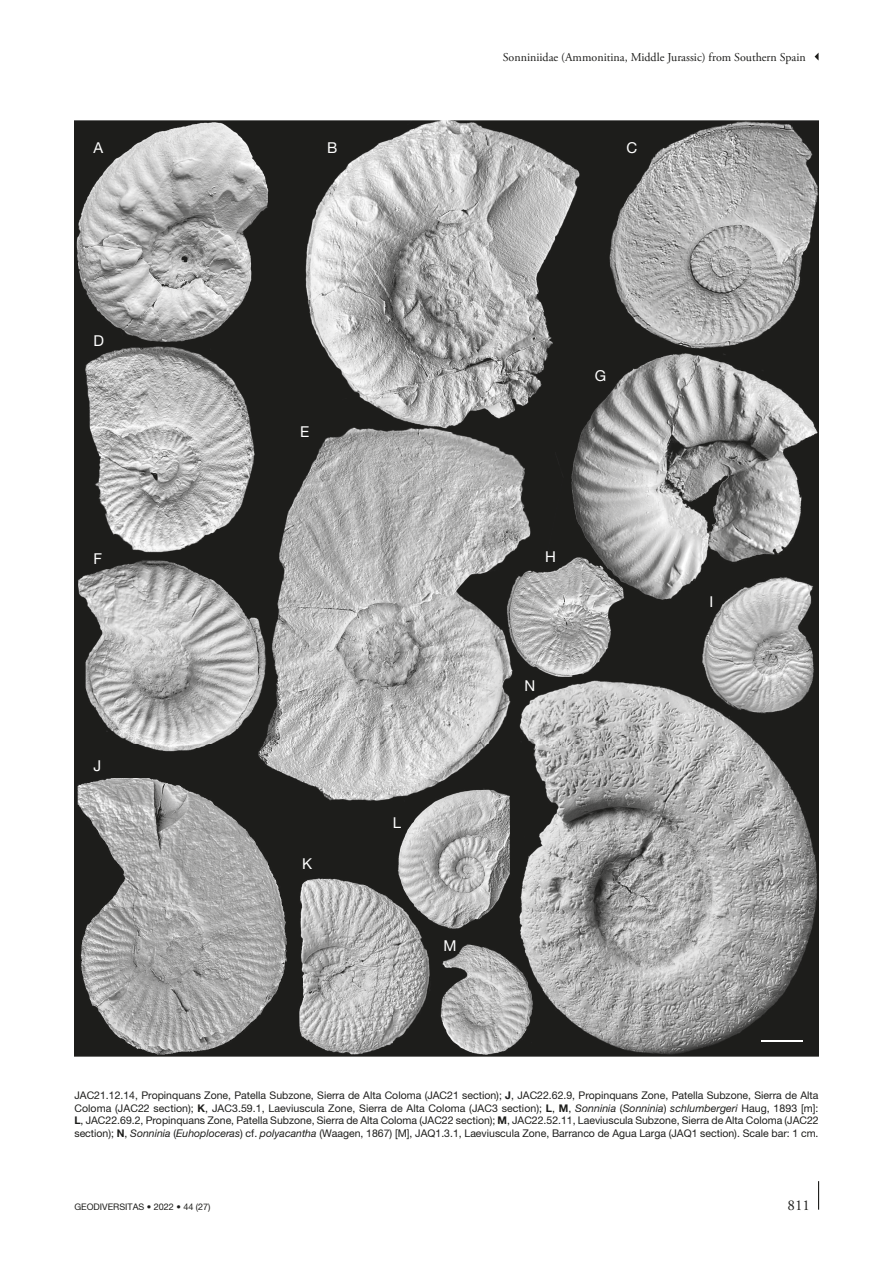
<style>
.page{position:relative;width:893px;height:1263px;background:#fff}
.page>*{position:absolute;margin:0;border:0;box-sizing:border-box;transform-origin:0 0}
.t1{font:15px "Helvetica Neue 3";color:#fff}
.t2{font:15px "Adobe Garamond Pro";color:#1d1d1b}
.t3{font:12px "Adobe Garamond Pro Regular 3";color:#1d1d1b}
.t4{font:10.5px/12.8px "Helvetica Neue";color:#1d1d1b;text-align:justify}
.t5{font:9px "Helvetica Neue 2";color:#1d1d1b}
.s1{font-weight:700}
.s2{font-style:italic}
</style>
<div class="page">
<svg style="left:818px;top:1181px;width:1px;height:29px"></svg>
<svg style="left:815px;top:53px;width:4px;height:8px"></svg>
<img style="left:74px;top:121px;width:745px;height:935px">
<hr style="left:761px;top:1041px;width:42px;height:1px;background:#fff">
<p class="t1" style="left:93px;top:138px;width:11px">A</p>
<p class="t1" style="left:93px;top:331px;width:12px">D</p>
<p class="t1" style="left:93px;top:549px;width:10px">F</p>
<p class="t1" style="left:93px;top:757px;width:9px">J</p>
<p class="t1" style="left:327px;top:138px;width:12px">B</p>
<p class="t3" style="left:503px;top:50px;width:304px">Sonniniidae (Ammonitina, Middle Jurassic) from Southern Spain</p>
<p class="t1" style="left:626px;top:138px;width:12px">C</p>
<p class="t1" style="left:300px;top:423px;width:11px">E</p>
<p class="t1" style="left:302px;top:854px;width:12px">K</p>
<p class="t1" style="left:393px;top:814px;width:10px">L</p>
<p class="t1" style="left:444px;top:937px;width:15px">M</p>
<p class="t1" style="left:595px;top:367px;width:13px">G</p>
<p class="t1" style="left:545px;top:548px;width:12px">H</p>
<p class="t1" style="left:525px;top:677px;width:12px">N</p>
<p class="t1" style="left:710px;top:593px;width:5px">I</p>
<p class="t4" style="left:74px;top:1089px;width:746px">JAC21.12.14, Propinquans Zone, Patella Subzone, Sierra de Alta Coloma (JAC21 section); <span class="s1">J</span>, JAC22.62.9, Propinquans Zone, Patella Subzone, Sierra de Alta Coloma (JAC22 section); <span class="s1">K</span>, JAC3.59.1, Laeviuscula Zone, Sierra de Alta Coloma (JAC3 section); <span class="s1">L</span>, <span class="s1">M</span>, <span class="s2">Sonninia</span> (<span class="s2">Sonninia</span>) <span class="s2">schlumbergeri</span> Haug, 1893 [m]:<br><span class="s1">L</span>, JAC22.69.2, Propinquans Zone, Patella Subzone, Sierra de Alta Coloma (JAC22 section); <span class="s1">M</span>, JAC22.52.11, Laeviuscula Subzone, Sierra de Alta Coloma (JAC22 section); <span class="s1">N</span>, <span class="s2">Sonninia</span> (<span class="s2">Euhoploceras</span>) cf. <span class="s2">polyacantha</span> (Waagen, 1867) [M], JAQ1.3.1, Laeviuscula Zone, Barranco de Agua Larga (JAQ1 section). Scale bar: 1 cm.</p>
<p class="t5" style="left:74px;top:1201px;width:138px">GEODIVERSITAS • 2022 • 44 (27)</p>
<h1 class="t2" style="left:788px;top:1196px;width:24px">811</h1>
</div>
